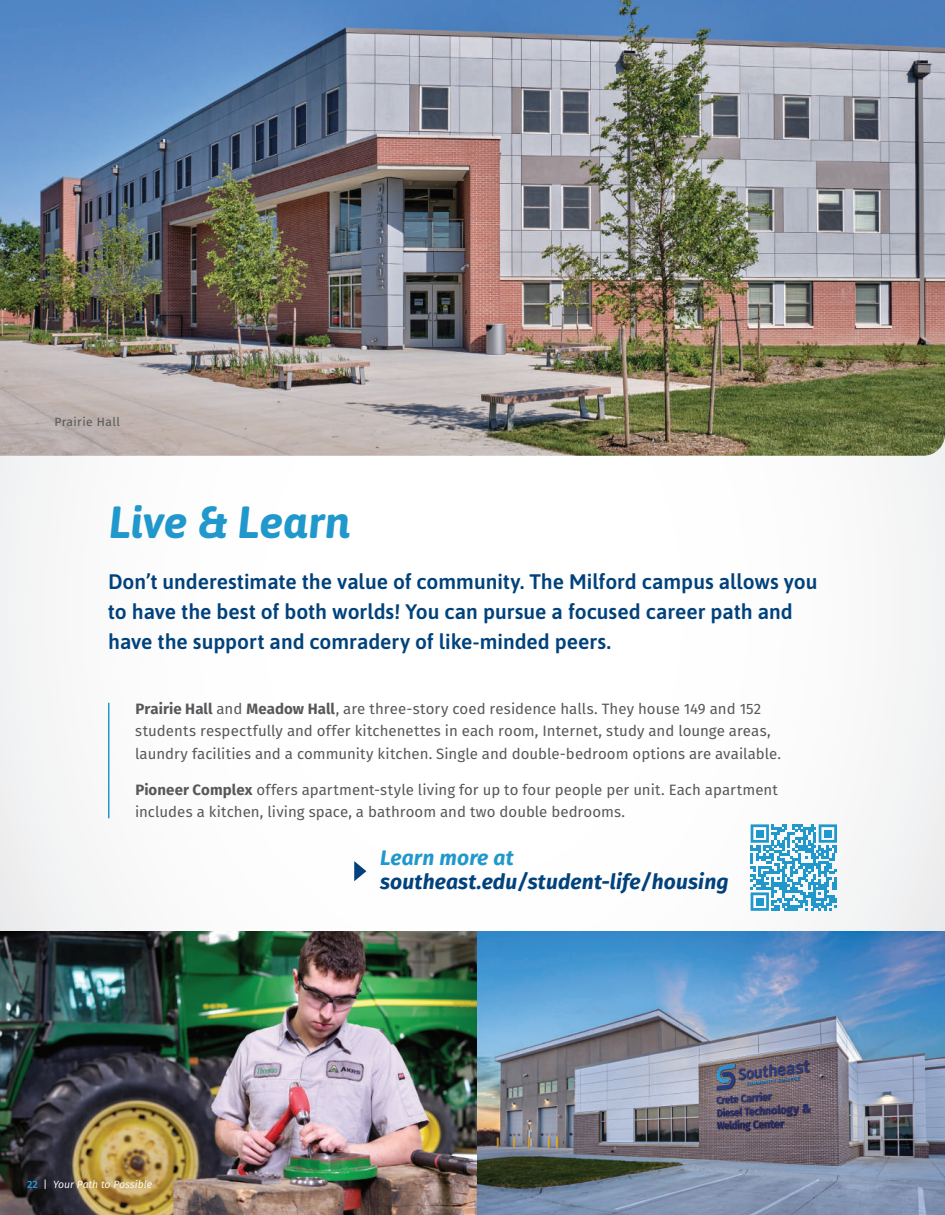
<style>
.page{position:relative;width:945px;height:1215px;background:#fff}
.page>*{position:absolute;margin:0;border:0;box-sizing:border-box;transform-origin:0 0}
.t1{font:italic 700 45px "Asap";letter-spacing:-.005em;color:#2198cc}
.t2{font:600 21px/30px "Asap";color:#01427c}
.t3{font:italic 700 21px "Fira Sans";letter-spacing:.01em;color:#01427c}
.t4{font:italic 700 21px "Fira Sans";letter-spacing:.01em;color:#2198cc}
.t5{font:15px/22.5px "Fira Sans";letter-spacing:.005em;color:#57585a}
.t6{font:12px "Fira Sans";letter-spacing:.04em;color:#57585a}
.t7{font:italic 10.5px "Fira Sans";color:#fff}
.s1{font-weight:700}
.s2{font-weight:600;font-style:normal;color:#2198cc}
.s3{font-style:normal}
</style>
<div class="page">
<img style="left:0;top:931px;width:478px;height:284px">
<img style="left:478px;top:931px;width:466px;height:284px">
<img style="left:0;top:0;width:945px;height:456px">
<hr style="left:108px;top:703px;width:2px;height:115px;background:#2198cc">
<svg style="left:354px;top:861px;width:12px;height:20px"></svg>
<svg style="left:751px;top:824px;width:86px;height:87px"></svg>
<div style="left:756px;top:830px;width:8px;height:7px;background:#2198cc"></div>
<div style="left:824px;top:830px;width:8px;height:7px;background:#2198cc"></div>
<div style="left:756px;top:898px;width:8px;height:8px;background:#2198cc"></div>
<svg style="left:944px;top:804px;width:1px;height:411px"></svg>
<p class="t6" style="left:55px;top:412px;width:67px">Prairie Hall</p>
<h1 class="t1" style="left:109px;top:491px;width:243px">Live &amp; Learn</h1>
<h2 class="t2" style="left:108px;top:565px;width:711px">Don’t underestimate the value of community. The Milford campus allows you to have the best of both worlds! You can pursue a focused career path and have the support and comradery of like-minded peers.</h2>
<p class="t5" style="left:135px;top:697px;width:648px"><span class="s1">Prairie Hall</span> and <span class="s1">Meadow Hall</span>, are three-story coed residence halls. They house 149 and 152 students respectfully and offer kitchenettes in each room, Internet, study and lounge areas, laundry facilities and a community kitchen. Single and double-bedroom options are available.</p>
<p class="t5" style="left:135px;top:778px;width:645px"><span class="s1">Pioneer Complex</span> offers apartment-style living for up to four people per unit. Each apartment includes a kitchen, living space, a bathroom and two double bedrooms.</p>
<h2 class="t4" style="left:380px;top:840px;width:135px">Learn more at</h2>
<h2 class="t3" style="left:380px;top:864px;width:350px">southeast.edu/student-life/housing</h2>
<p class="t7" style="left:27px;top:1177px;width:127px"><span class="s2">22</span> <span class="s3">|</span> Your Path to Possible</p>
</div>
